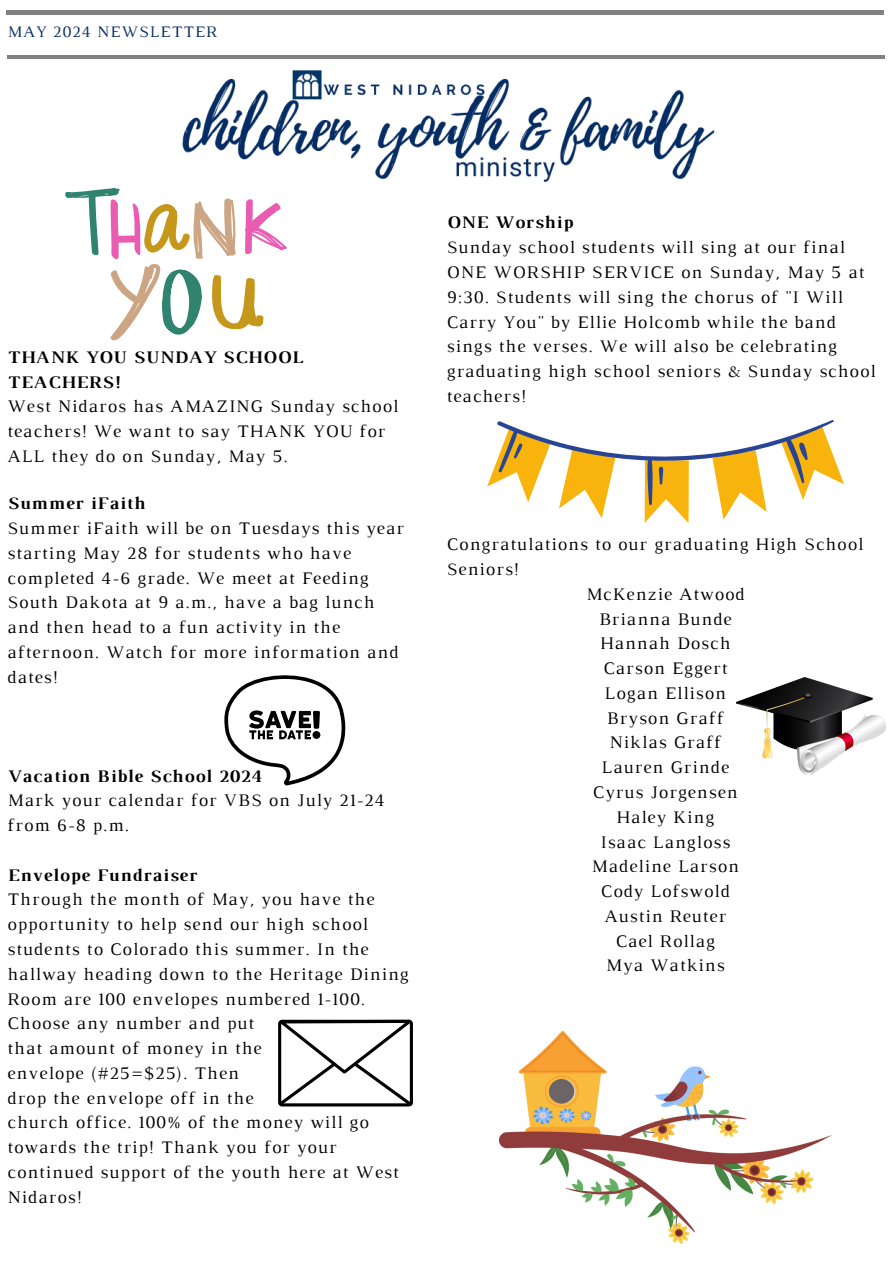
<style>
.page{position:relative;width:894px;height:1264px;background:#fff}
.page>*{position:absolute;margin:0;border:0;box-sizing:border-box;transform-origin:0 0}
.t1{font:18px/24.8px "Luthier";letter-spacing:.06em;color:#000}
.t2{font:700 18px/24.8px "Luthier";letter-spacing:.06em;color:#000}
.t3{font:16.35px "Luthier";letter-spacing:.06em;color:#062d63}
</style>
<div class="page">
<hr style="left:7px;top:56px;width:877px;height:3px;background:#000">
<hr style="left:6px;top:11px;width:877px;height:3px;background:#000">
<img style="left:182px;top:70px;width:533px;height:112px">
<img style="left:736px;top:678px;width:148px;height:96px">
<svg style="left:65px;top:188px;width:222px;height:152px"></svg>
<svg style="left:487px;top:420px;width:356px;height:103px"></svg>
<svg style="left:224px;top:675px;width:121px;height:110px"></svg>
<svg style="left:278px;top:1019px;width:135px;height:87px"></svg>
<img style="left:499px;top:1031px;width:332px;height:212px">
<p class="t3" style="left:7px;top:26px;width:211px">MAY 2024 NEWSLETTER</p>
<p class="t2" style="left:7px;top:346px;width:297px">THANK YOU SUNDAY SCHOOL<br>TEACHERS!</p>
<p class="t1" style="left:7px;top:395px;width:392px">West Nidaros has AMAZING Sunday school teachers! We want to say THANK YOU for<br>ALL they do on Sunday, May 5.</p>
<p class="t2" style="left:7px;top:492px;width:139px">Summer iFaith</p>
<p class="t1" style="left:7px;top:517px;width:398px">Summer iFaith will be on Tuesdays this year starting May 28 for students who have completed 4-6 grade. We meet at Feeding South Dakota at 9 a.m., have a bag lunch and then head to a fun activity in the afternoon. Watch for more information and dates!</p>
<p class="t2" style="left:7px;top:764px;width:255px">Vacation Bible School 2024</p>
<p class="t1" style="left:7px;top:789px;width:378px">Mark your calendar for VBS on July 21-24 from 6-8 p.m.</p>
<p class="t2" style="left:7px;top:863px;width:191px">Envelope Fundraiser</p>
<p class="t1" style="left:7px;top:888px;width:402px">Through the month of May, you have the opportunity to help send our high school students to Colorado this summer. In the hallway heading down to the Heritage Dining Room are 100 envelopes numbered 1-100.<br>Choose any number and put</p>
<p class="t1" style="left:7px;top:1037px;width:255px">that amount of money in the</p>
<p class="t1" style="left:7px;top:1061px;width:233px">envelope (#25=$25). Then</p>
<p class="t1" style="left:7px;top:1086px;width:247px">drop the envelope off in the</p>
<p class="t1" style="left:7px;top:1111px;width:392px">church office. 100% of the money will go towards the trip! Thank you for your continued support of the youth here at West<br>Nidaros!</p>
<h1 class="t2" style="left:446px;top:211px;width:127px">ONE Worship</h1>
<p class="t1" style="left:446px;top:236px;width:430px">Sunday school students will sing at our final ONE WORSHIP SERVICE on Sunday, May 5 at 9:30. Students will sing the chorus of "I Will Carry You" by Ellie Holcomb while the band sings the verses. We will also be celebrating graduating high school seniors &amp; Sunday school teachers!</p>
<p class="t1" style="left:446px;top:533px;width:418px">Congratulations to our graduating High School<br>Seniors!</p>
<p class="t1" style="left:586px;top:583px;width:160px">McKenzie Atwood</p>
<p class="t1" style="left:599px;top:607px;width:134px">Brianna Bunde</p>
<p class="t1" style="left:600px;top:632px;width:132px">Hannah Dosch</p>
<p class="t1" style="left:603px;top:657px;width:125px">Carson Eggert</p>
<p class="t1" style="left:604px;top:682px;width:123px">Logan Ellison</p>
<p class="t1" style="left:606px;top:706px;width:118px">Bryson Graff</p>
<p class="t1" style="left:609px;top:731px;width:113px">Niklas Graff</p>
<p class="t1" style="left:601px;top:756px;width:129px">Lauren Grinde</p>
<p class="t1" style="left:592px;top:781px;width:146px">Cyrus Jorgensen</p>
<p class="t1" style="left:616px;top:805px;width:99px">Haley King</p>
<p class="t1" style="left:600px;top:830px;width:131px">Isaac Langloss</p>
<p class="t1" style="left:591px;top:855px;width:149px">Madeline Larson</p>
<p class="t1" style="left:600px;top:880px;width:130px">Cody Lofswold</p>
<p class="t1" style="left:604px;top:904px;width:123px">Austin Reuter</p>
<p class="t1" style="left:615px;top:929px;width:101px">Cael Rollag</p>
<p class="t1" style="left:605px;top:954px;width:120px">Mya Watkins</p>
</div>
